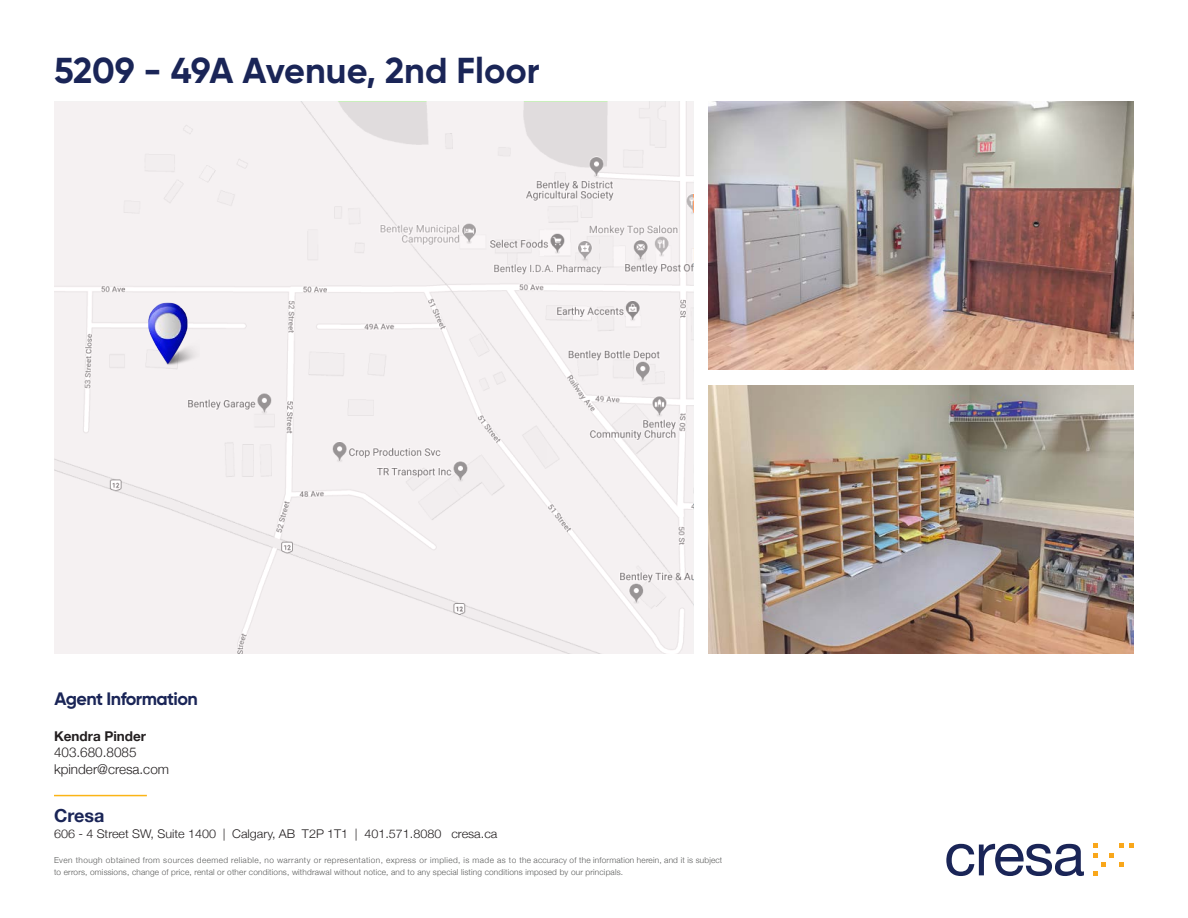
<style>
.page{position:relative;width:1188px;height:918px;background:#fff}
.page>*{position:absolute;margin:0;border:0;box-sizing:border-box;transform-origin:0 0}
.t1{font:700 36px "Gilroy";color:#1a2557}
.t2{font:700 18px "Gilroy";letter-spacing:-.03em;color:#1a2557}
.t3{font:700 18px "Helvetica Neue";color:#1a2557}
.Broker-info{font:300 13.5px "Helvetica Neue";color:#231f20}
.Broker-info-2{font:700 13.5px "Helvetica Neue";color:#231f20}
.t4{font:300 12px "Helvetica Neue";color:#231f20;scale:1.05 1}
.t5{font:300 8.25px/11.2px "Helvetica Neue";letter-spacing:.02em;color:#595a59}
</style>
<div class="page">
<hr style="left:54px;top:795px;width:93px;height:1px;background:#fbb416">
<svg style="left:946px;top:844px;width:138px;height:32px"></svg>
<svg style="left:1093px;top:844px;width:41px;height:32px"></svg>
<img style="left:708px;top:385px;width:426px;height:268px">
<img style="left:708px;top:102px;width:426px;height:268px">
<img style="left:55px;top:102px;width:638px;height:551px">
<img style="left:134px;top:296px;width:65px;height:74px">
<p class="t1" style="left:54px;top:48px;width:487px">5209 - 49A Avenue, 2nd Floor</p>
<p class="t2" style="left:55px;top:687px;width:145px">Agent Information</p>
<p class="Broker-info-2" style="left:54px;top:727px;width:94px">Kendra Pinder</p>
<p class="Broker-info" style="left:54px;top:744px;width:84px">403.680.8085</p>
<p class="Broker-info" style="left:54px;top:761px;width:117px">kpinder@cresa.com</p>
<p class="t3" style="left:54px;top:804px;width:52px">Cresa</p>
<p class="t4" style="left:54px;top:827px;width:424px">606 - 4 Street SW, Suite 1400 | Calgary, AB T2P 1T1 | 401.571.8080 cresa.ca</p>
<p class="t5" style="left:54px;top:855px;width:670px">Even though obtained from sources deemed reliable, no warranty or representation, express or implied, is made as to the accuracy of the information herein, and it is subject to errors, omissions, change of price, rental or other conditions, withdrawal without notice, and to any special listing conditions imposed by our principals.</p>
</div>
